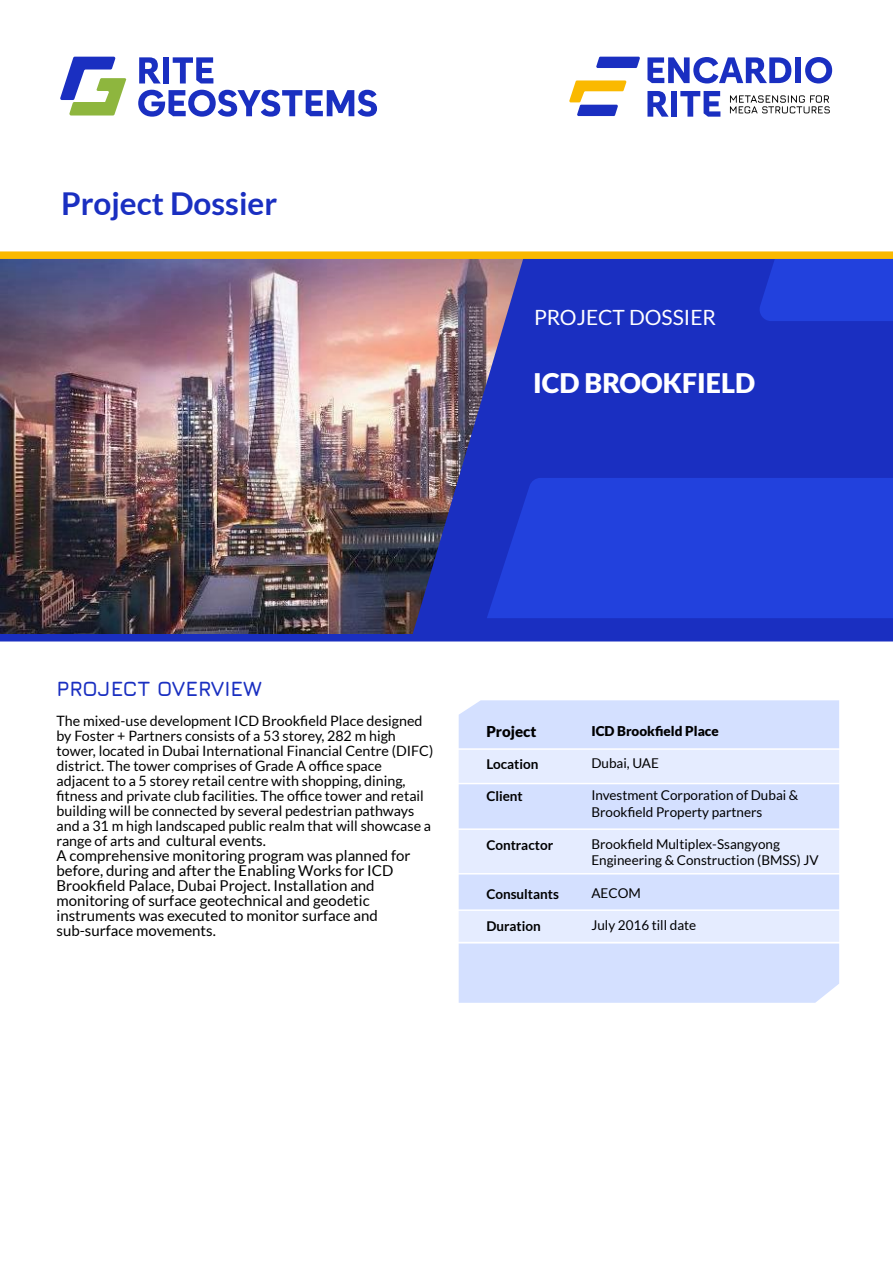
<style>
.page{position:relative;width:893px;height:1263px;background:#fff}
.page>*{position:absolute;margin:0;border:0;box-sizing:border-box;transform-origin:0 0}
.t1{font:700 31.5px "Lato";color:#1a2fc1}
.t2{font:900 27px "Lato";color:#fff}
.t3{font:700 21px "Jura";color:#1a2fc1}
.t4{font:21px "Lato";color:#fff}
.t5{font:15px/15px "Lato";color:#000}
.t6{font:900 15px "Lato";color:#000}
.t7{font:14.25px/15px "Lato";color:#000}
.t8{font:13.5px/16.2px "Lato";color:#000}
.t9{font:700 13.5px "Lato";color:#000}
.t10{font:900 13.5px "Lato";color:#000}
.s1{font-size:14.25px}
</style>
<div class="page">
<svg style="left:596px;top:57px;width:44px;height:11px"></svg>
<svg style="left:569px;top:80px;width:58px;height:36px"></svg>
<div style="left:795px;top:57px;width:6px;height:26px;background:#1a2fc1"></div>
<svg style="left:805px;top:57px;width:27px;height:26px"></svg>
<svg style="left:647px;top:91px;width:22px;height:26px"></svg>
<div style="left:671px;top:91px;width:6px;height:26px;background:#1a2fc1"></div>
<svg style="left:680px;top:91px;width:40px;height:26px"></svg>
<svg style="left:647px;top:57px;width:144px;height:26px"></svg>
<svg style="left:730px;top:95px;width:100px;height:19px"></svg>
<svg style="left:60px;top:57px;width:66px;height:58px"></svg>
<svg style="left:139px;top:57px;width:22px;height:26px"></svg>
<div style="left:163px;top:57px;width:6px;height:26px;background:#1a2fc1"></div>
<svg style="left:173px;top:57px;width:40px;height:26px"></svg>
<svg style="left:138px;top:90px;width:239px;height:27px"></svg>
<img style="left:0;top:259px;width:412px;height:375px">
<svg style="left:412px;top:259px;width:481px;height:375px;background:#2e3ab3"></svg>
<div style="left:758px;top:259px;width:135px;height:62px;background:#2241dd"></div>
<svg style="left:487px;top:478px;width:406px;height:140px;background:#213fda"></svg>
<div style="left:0;top:634px;width:893px;height:7px;background:#1a2fc1"></div>
<div style="left:0;top:251px;width:893px;height:8px;background:#fab900"></div>
<div style="left:459px;top:700px;width:380px;height:303px;background:#d4e0ff"></div>
<div style="left:456px;top:749px;width:386px;height:35px;background:#e5ecff"></div>
<hr style="left:456px;top:748px;width:386px;height:2px;background:#fff">
<hr style="left:456px;top:783px;width:386px;height:1px;background:#fff">
<hr style="left:456px;top:828px;width:386px;height:2px;background:#fff">
<div style="left:456px;top:829px;width:383px;height:45px;background:#e5ecff"></div>
<div style="left:456px;top:911px;width:386px;height:32px;background:#e5ecff"></div>
<hr style="left:456px;top:909px;width:386px;height:2px;background:#fff">
<hr style="left:456px;top:942px;width:386px;height:1px;background:#fff">
<h1 class="t1" style="left:61px;top:186px;width:218px">Project Dossier</h1>
<h3 class="t4" style="left:534px;top:306px;width:183px">PROJECT DOSSIER</h3>
<h2 class="t2" style="left:533px;top:367px;width:224px">ICD BROOKFIELD</h2>
<h3 class="t3" style="left:57px;top:673px;width:207px">PROJECT OVERVIEW</h3>
<p class="t7" style="left:57px;top:713px;width:378px">The mixed-use development ICD Brookfield Place designed by Foster + Partners consists of a 53 storey, 282 m high tower, located in Dubai International Financial Centre (DIFC) district. The tower comprises of Grade A office space adjacent to a 5 storey retail centre with shopping, dining, fitness and private club facilities. The office tower and retail building will be connected by several pedestrian pathways and a 31 m high landscaped public realm that will showcase a</p>
<p class="t5" style="left:57px;top:833px;width:356px"><span class="s1">range of arts and</span> cultural events.<br>A comprehensive monitoring program was planned for before, during and after the Enabling Works for ICD Brookfield Palace, Dubai Project. Installation and monitoring of surface geotechnical and geodetic instruments was executed to monitor surface and sub-surface movements.</p>
<p class="t6" style="left:486px;top:722px;width:52px">Project</p>
<p class="t9" style="left:486px;top:756px;width:54px">Location</p>
<p class="t9" style="left:486px;top:789px;width:38px">Client</p>
<p class="t9" style="left:486px;top:837px;width:68px">Contractor</p>
<p class="t9" style="left:486px;top:886px;width:74px">Consultants</p>
<p class="t9" style="left:486px;top:918px;width:56px">Duration</p>
<p class="t10" style="left:591px;top:723px;width:129px">ICD Brookfield Place</p>
<p class="t8" style="left:591px;top:755px;width:69px">Dubai, UAE</p>
<p class="t8" style="left:591px;top:787px;width:209px">Investment Corporation of Dubai &amp;<br>Brookfield Property partners</p>
<p class="t8" style="left:591px;top:836px;width:229px">Brookfield Multiplex-Ssangyong<br>Engineering &amp; Construction (BMSS) JV</p>
<p class="t8" style="left:591px;top:884px;width:51px">AECOM</p>
<p class="t8" style="left:591px;top:917px;width:106px">July 2016 till date</p>
</div>
